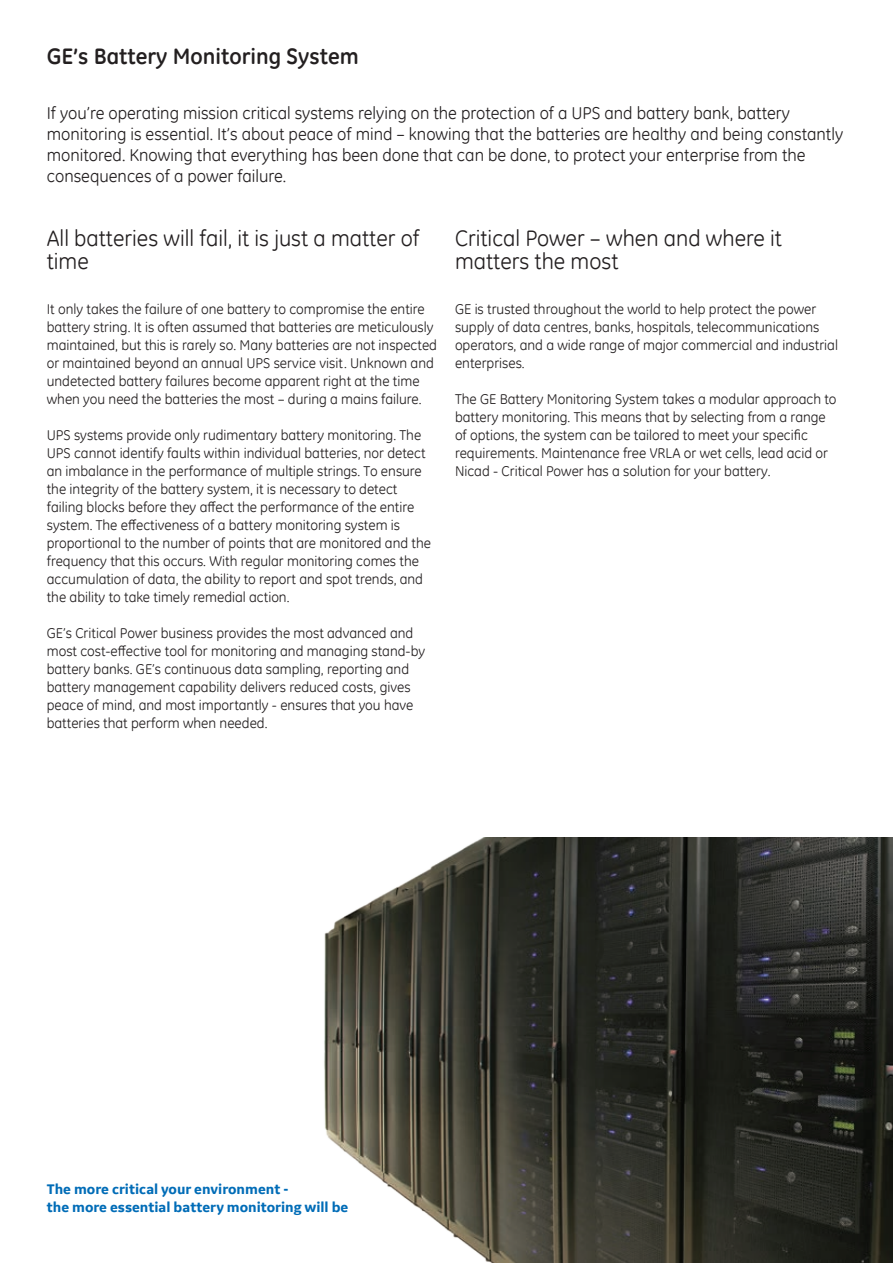
<style>
.page{position:relative;width:893px;height:1263px;background:#fff}
.page>*{position:absolute;margin:0;border:0;box-sizing:border-box;transform-origin:0 0}
.t1{font:22.5px/22.5px "GE Inspira";color:#231f20}
.t2{font:700 22.5px "GE Inspira";color:#231f20}
.t3{font:17.25px/21px "GE Inspira";color:#231f20}
.t4{font:700 15px/18px "GE Inspira Sans";color:#006cb7}
.t5{font:14.25px/18px "GE Inspira";color:#231f20}
</style>
<div class="page">
<img style="left:324px;top:838px;width:569px;height:425px">
<h1 class="t2" style="left:47px;top:41px;width:314px">GE’s Battery Monitoring System</h1>
<p class="t3" style="left:47px;top:103px;width:798px">If you’re operating mission critical systems relying on the protection of a UPS and battery bank, battery monitoring is essential. It’s about peace of mind – knowing that the batteries are healthy and being constantly monitored. Knowing that everything has been done that can be done, to protect your enterprise from the consequences of a power failure.</p>
<h1 class="t1" style="left:47px;top:227px;width:374px">All batteries will fail, it is just a matter of time</h1>
<p class="t5" style="left:47px;top:300px;width:392px">It only takes the failure of one battery to compromise the entire battery string. It is often assumed that batteries are meticulously maintained, but this is rarely so. Many batteries are not inspected or maintained beyond an annual UPS service visit. Unknown and undetected battery failures become apparent right at the time when you need the batteries the most – during a mains failure.</p>
<p class="t5" style="left:47px;top:426px;width:386px">UPS systems provide only rudimentary battery monitoring. The UPS cannot identify faults within individual batteries, nor detect an imbalance in the performance of multiple strings. To ensure the integrity of the battery system, it is necessary to detect failing blocks before they affect the performance of the entire system. The effectiveness of a battery monitoring system is proportional to the number of points that are monitored and the frequency that this occurs. With regular monitoring comes the accumulation of data, the ability to report and spot trends, and the ability to take timely remedial action.</p>
<p class="t5" style="left:47px;top:624px;width:380px">GE’s Critical Power business provides the most advanced and most cost-effective tool for monitoring and managing stand-by battery banks. GE’s continuous data sampling, reporting and battery management capability delivers reduced costs, gives peace of mind, and most importantly - ensures that you have batteries that perform when needed.</p>
<h1 class="t1" style="left:455px;top:227px;width:328px">Critical Power – when and where it matters the most</h1>
<p class="t5" style="left:455px;top:300px;width:384px">GE is trusted throughout the world to help protect the power supply of data centres, banks, hospitals, telecommunications operators, and a wide range of major commercial and industrial enterprises.</p>
<p class="t5" style="left:455px;top:390px;width:383px">The GE Battery Monitoring System takes a modular approach to battery monitoring. This means that by selecting from a range of options, the system can be tailored to meet your specific requirements. Maintenance free VRLA or wet cells, lead acid or Nicad - Critical Power has a solution for your battery.</p>
<p class="t4" style="left:47px;top:1179px;width:303px">The more critical your environment -<br>the more essential battery monitoring will be</p>
</div>
